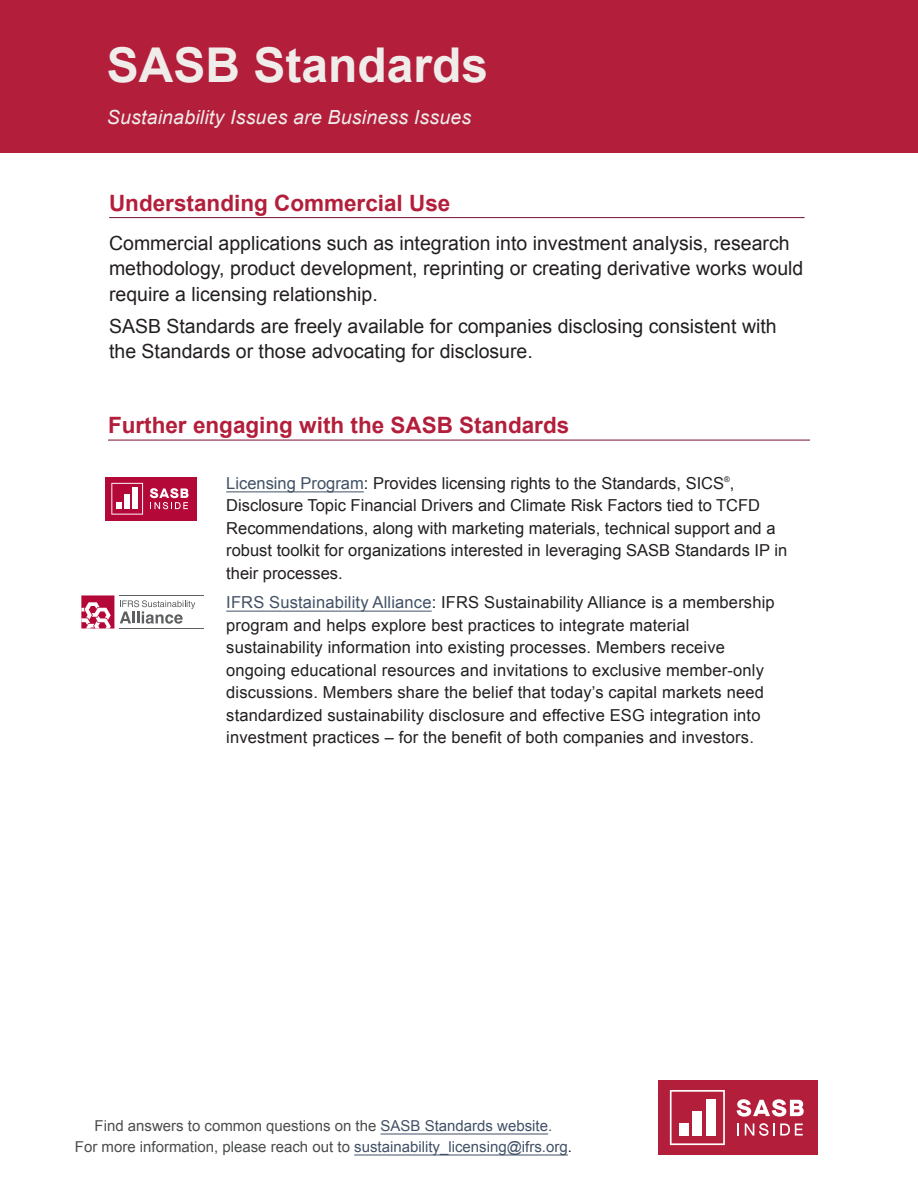
<style>
.page{position:relative;width:918px;height:1188px;background:#fff}
.page>*{position:absolute;margin:0;border:0;box-sizing:border-box;transform-origin:0 0}
.t1{font:700 48px "Arial";color:#efecea}
.Subhead{font:700 22.5px "Arial";color:#b31e3b}
.Body{font:19.5px/25.5px "Arial";color:#231f20}
.Subtitle{font:italic 19.5px "Arial";letter-spacing:.01em;color:#efecea}
.Body-2{font:16.5px/22.5px "Arial";letter-spacing:.01em;color:#231f20}
.Footer{font:15px "Arial";color:#4b4c4d}
.s1{color:#425166}
.s2{color:#231f20}
</style>
<div class="page">
<div style="left:0;top:0;width:918px;height:152px;background:#b31e3b"></div>
<hr style="left:108px;top:440px;width:702px;height:1px;background:#78102e">
<hr style="left:109px;top:217px;width:696px;height:1px;background:#78102e">
<hr style="left:226px;top:492px;width:138px;height:1px;background:#425166">
<hr style="left:226px;top:611px;width:206px;height:1px;background:#425166">
<div style="left:105px;top:477px;width:92px;height:43px;background:#b30838"></div>
<svg style="left:111px;top:483px;width:32px;height:32px"></svg>
<div style="left:125px;top:495px;width:5px;height:14px;background:#fff"></div>
<div style="left:132px;top:488px;width:6px;height:21px;background:#fff"></div>
<svg style="left:150px;top:488px;width:39px;height:21px"></svg>
<svg style="left:81px;top:595px;width:33px;height:34px"></svg>
<svg style="left:120px;top:600px;width:75px;height:24px"></svg>
<hr style="left:120px;top:595px;width:84px;height:1px;background:#5f6062">
<hr style="left:120px;top:628px;width:84px;height:1px;background:#5f6062">
<hr style="left:381px;top:1134px;width:167px;height:1px;background:#425166">
<hr style="left:354px;top:1155px;width:214px;height:1px;background:#425166">
<div style="left:658px;top:1080px;width:160px;height:75px;background:#b31e3b"></div>
<svg style="left:670px;top:1090px;width:55px;height:55px"></svg>
<div style="left:679px;top:1123px;width:9px;height:12px;background:#fff"></div>
<div style="left:693px;top:1111px;width:9px;height:24px;background:#fff"></div>
<div style="left:707px;top:1099px;width:9px;height:36px;background:#fff"></div>
<svg style="left:737px;top:1099px;width:67px;height:18px"></svg>
<svg style="left:738px;top:1124px;width:1px;height:12px"></svg>
<svg style="left:745px;top:1123px;width:58px;height:13px"></svg>
<p class="t1" style="left:107px;top:33px;width:383px">SASB Standards</p>
<p class="Subtitle" style="left:107px;top:104px;width:366px">Sustainability Issues are Business Issues</p>
<p class="Subhead" style="left:109px;top:188px;width:343px">Understanding Commercial Use</p>
<p class="Body" style="left:109px;top:230px;width:696px">Commercial applications such as integration into investment analysis, research methodology, product development, reprinting or creating derivative works would require a licensing relationship.</p>
<p class="Body" style="left:109px;top:314px;width:669px">SASB Standards are freely available for companies disclosing consistent with the Standards or those advocating for disclosure.</p>
<p class="Subhead" style="left:108px;top:410px;width:463px">Further engaging with the SASB Standards</p>
<p class="Body-2" style="left:226px;top:472px;width:563px"><span class="s1">Licensing Program</span>: Provides licensing rights to the Standards, SICS<sup>®</sup>, Disclosure Topic Financial Drivers and Climate Risk Factors tied to TCFD Recommendations, along with marketing materials, technical support and a robust toolkit for organizations interested in leveraging SASB Standards IP in their processes.</p>
<p class="Body-2" style="left:226px;top:591px;width:550px"><span class="s1">IFRS Sustainability Alliance</span>: IFRS Sustainability Alliance is a membership program and helps explore best practices to integrate material sustainability information into existing processes. Members receive ongoing educational resources and invitations to exclusive member-only discussions. Members share the belief that today’s capital markets need standardized sustainability disclosure and effective ESG integration into investment practices – for the benefit of both companies and investors.</p>
<p class="Footer" style="left:95px;top:1116px;width:459px">Find answers to common questions on the <span class="s1">SASB Standards website</span>.</p>
<p class="Footer" style="left:75px;top:1137px;width:499px">For more information, please reach out to <span class="s1">sustainability_licensing@ifrs.org</span><span class="s2">.</span></p>
</div>
